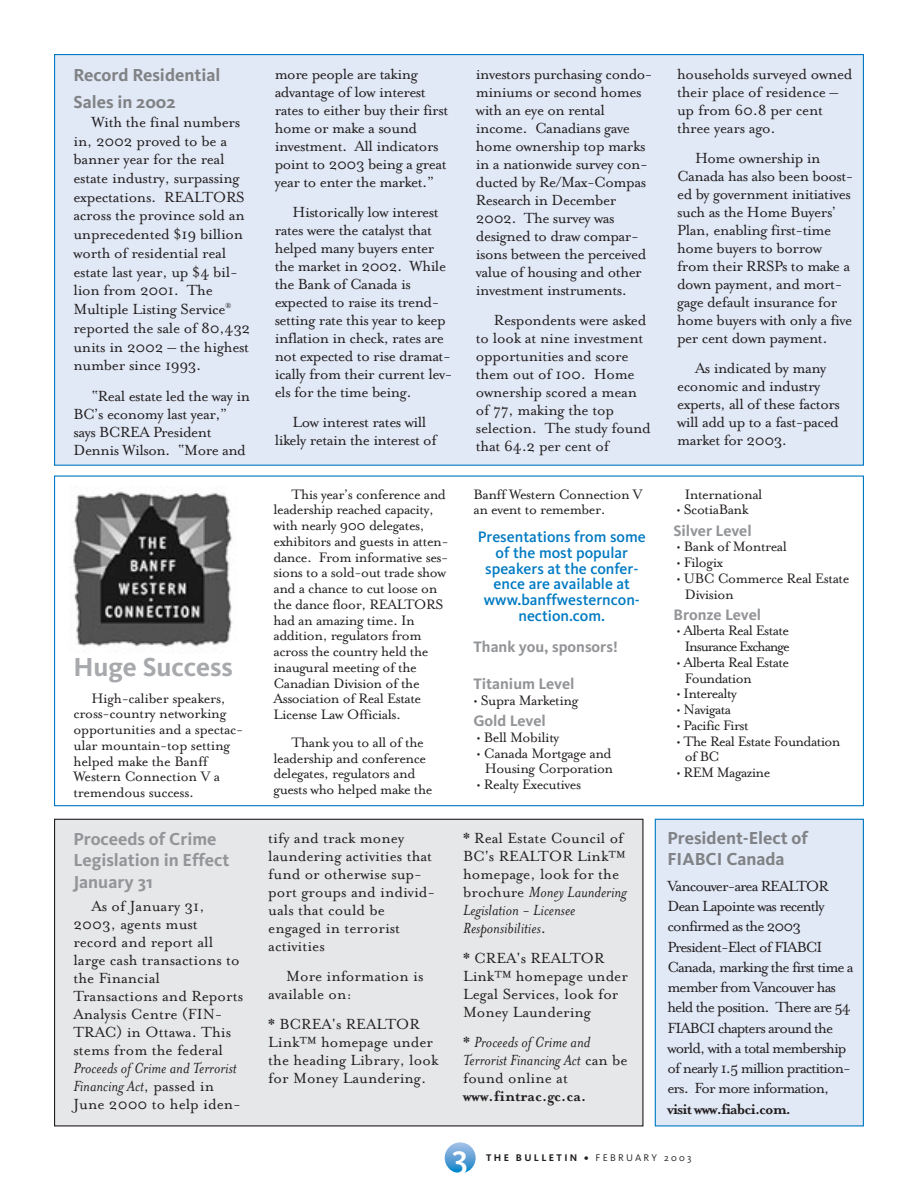
<style>
.page{position:relative;width:918px;height:1188px;background:#fff}
.page>*{position:absolute;margin:0;border:0;box-sizing:border-box;transform-origin:0 0}
.t1{font:500 36px "Kievit";color:#fff}
.t2{font:700 27px "Kievit";color:#a7a9ac}
.t3{font:700 18px/27px "Kievit";color:#808285}
.t4{font:700 18px/21.6px "Kievit";color:#939598}
.t5{font:16.8px/18px "Mrs Eaves Roman";letter-spacing:-.03em;color:#231f20}
.t6{font:16.8px/18px "Mrs Eaves Roman";color:#231f20}
.t7{font:16.8px/20.2px "Mrs Eaves Roman";letter-spacing:-.06em;color:#231f20}
.t8{font:italic 16.8px/18px "Mrs Eaves";color:#231f20}
.t9{font:700 16.8px "Mrs Eaves";letter-spacing:-.06em;color:#231f20}
.t10{font:700 16.8px "Mrs Eaves";color:#231f20}
.t11{font:15.75px/15.8px "Mrs Eaves Roman";letter-spacing:-.03em;color:#231f20}
.t12{font:500 15.75px/15.8px "Kievit";color:#007ac2;text-align:center}
.t13{font:700 15.75px "Kievit";color:#939598}
.t14{font:15.75px/15.8px "Mrs Eaves Roman";letter-spacing:-.07em;color:#231f20;text-align:center}
.t15{font:700 10.05px "Kievit";letter-spacing:.235em;color:#231f20}
.s1{font-family:"Mrs Eaves Roman";font-style:normal}
.s2{font-weight:400}
</style>
<div class="page">
<div style="left:55px;top:55px;width:808px;height:410px;background:#e1e9f6"></div>
<div style="left:55px;top:819px;width:588px;height:307px;background:#e6e7e8"></div>
<div style="left:655px;top:819px;width:208px;height:307px;background:#e1e9f6"></div>
<div style="left:655px;top:819px;width:209px;height:307px;border:1px solid #007ac2"></div>
<svg style="left:445px;top:1142px;width:31px;height:31px"></svg>
<img style="left:73px;top:491px;width:160px;height:156px">
<p class="t3" style="left:73px;top:62px;width:148px">Record Residential<br>Sales in 2002</p>
<p class="t5" style="left:73px;top:112px;width:178px;line-height:18.8px;text-indent:18px">With the final numbers in, 2002 proved to be a banner year for the real estate industry, surpassing expectations. REALTORS across the province sold an unprecedented $19 billion worth of residential real estate last year, up $4 bil&shy;lion from 2001. The<br>Multiple Listing Service<sup>® </sup>reported the sale of 80,432 units in 2002 – the highest number since 1993.</p>
<p class="t5" style="left:73px;top:386px;width:178px;text-indent:18px">“Real estate led the way in<br>BC’s economy last year,” says BCREA President<br>Dennis Wilson. “More and</p>
<h2 class="t2" style="left:73px;top:655px;width:161px">Huge Success</h2>
<p class="t11" style="left:73px;top:689px;width:171px;text-indent:18px">High-caliber speakers, cross-country networking opportunities and a spectac&shy;ular mountain-top setting helped make the Banff<br>Western Connection V a tremendous success.</p>
<p class="t4" style="left:73px;top:828px;width:157px">Proceeds of Crime<br>Legislation in Effect<br>January 31</p>
<p class="t6" style="left:73px;top:896px;width:171px;text-indent:18px">As of January 31,<br>2003, agents must record and report all large cash transactions to the Financial<br>Transactions and Reports<br>Analysis Centre (FIN-<br>TRAC) in Ottawa. This stems from the federal</p>
<p class="t8" style="left:73px;top:1058px;width:165px">Proceeds of Crime and Terrorist<br>Financing Act<span class="s1">, passed in</span></p>
<p class="t6" style="left:73px;top:1094px;width:169px">June 2000 to help iden-</p>
<p class="t5" style="left:275px;top:65px;width:175px">more people are taking advantage of low interest rates to either buy their first home or make a sound investment. All indicators point to 2003 being a great year to enter the market.”</p>
<p class="t5" style="left:275px;top:203px;width:179px;text-indent:18px">Historically low interest rates were the catalyst that helped many buyers enter the market in 2002. While the Bank of Canada is expected to raise its trend&shy;setting rate this year to keep inflation in check, rates are not expected to rise dramat&shy;ically from their current lev&shy;els for the time being.</p>
<p class="t5" style="left:275px;top:413px;width:164px;text-align:center">Low interest rates will likely retain the interest of</p>
<p class="t11" style="left:274px;top:485px;width:177px;text-indent:18px">This year’s conference and leadership reached capacity, with nearly 900 delegates, exhibitors and guests in atten&shy;dance. From informative ses&shy;sions to a sold-out trade show and a chance to cut loose on the dance floor, REALTORS had an amazing time. In addition, regulators from across the country held the inaugural meeting of the<br>Canadian Division of the<br>Association of Real Estate<br>License Law Officials.</p>
<p class="t11" style="left:274px;top:734px;width:160px;text-indent:18px">Thank you to all of the leadership and conference delegates, regulators and guests who helped make the</p>
<p class="t5" style="left:476px;top:65px;width:178px">investors purchasing condo&shy;miniums or second homes with an eye on rental income. Canadians gave home ownership top marks in a nationwide survey con&shy;ducted by Re/Max-Compas<br>Research in December<br>2002. The survey was designed to draw compar&shy;isons between the perceived value of housing and other investment instruments.</p>
<p class="t5" style="left:476px;top:311px;width:177px;text-indent:18px">Respondents were asked to look at nine investment opportunities and score them out of 100. Home ownership scored a mean of 77, making the top selection. The study found that 64.2 per cent of</p>
<p class="t11" style="left:474px;top:485px;width:171px">Banff Western Connection V an event to remember.</p>
<p class="t12" style="left:478px;top:531px;width:169px">Presentations from some of the most popular speakers at the confer&shy;ence are available at www.banffwesterncon&shy;nection.com.</p>
<p class="t13" style="left:473px;top:640px;width:146px">Thank you, sponsors!</p>
<p class="t13" style="left:473px;top:677px;width:103px">Titanium Level</p>
<p class="t11" style="left:474px;top:692px;width:106px">• Supra Marketing</p>
<p class="t13" style="left:473px;top:714px;width:74px">Gold Level</p>
<p class="t11" style="left:477px;top:729px;width:84px">• Bell Mobility</p>
<p class="t11" style="left:477px;top:744px;width:138px;text-align:center">• Canada Mortgage and<br>Housing Corporation</p>
<p class="t11" style="left:477px;top:776px;width:106px">• Realty Executives</p>
<p class="t6" style="left:268px;top:828px;width:168px">tify and track money laundering activities that fund or otherwise sup&shy;port groups and individ&shy;uals that could be engaged in terrorist activities</p>
<p class="t6" style="left:268px;top:966px;width:157px;text-indent:18px">More information is available on:</p>
<p class="t6" style="left:268px;top:1014px;width:172px">* BCREA's REALTOR<br>Link™ homepage under the heading Library, look for Money Laundering.</p>
<p class="t5" style="left:463px;top:828px;width:164px;text-align:justify">* Real Estate Council of BC's REALTOR Link™ homepage, look for the</p>
<p class="t8" style="left:463px;top:882px;width:165px"><span class="s1">brochure</span> Money Laundering<br>Legislation - Licensee<br>Responsibilities<span class="s1">.</span></p>
<p class="t6" style="left:463px;top:948px;width:167px">* CREA's REALTOR<br>Link™ homepage under<br>Legal Services, look for<br>Money Laundering</p>
<p class="t8" style="left:463px;top:1032px;width:166px"><span class="s1">*</span> Proceeds of Crime and<br>Terrorist Financing Act <span class="s1">can be</span></p>
<p class="t6" style="left:463px;top:1068px;width:106px">found online at</p>
<p class="t10" style="left:463px;top:1085px;width:125px">www.fintrac.gc.ca.</p>
<p class="t5" style="left:677px;top:65px;width:177px">households surveyed owned their place of residence – up from 60.8 per cent three years ago.</p>
<p class="t5" style="left:677px;top:149px;width:178px;text-indent:18px">Home ownership in<br>Canada has also been boost&shy;ed by government initiatives such as the Home Buyers’<br>Plan, enabling first-time home buyers to borrow from their RRSPs to make a down payment, and mort&shy;gage default insurance for home buyers with only a five per cent down payment.</p>
<p class="t5" style="left:677px;top:359px;width:164px;text-indent:18px">As indicated by many economic and industry experts, all of these factors will add up to a fast-paced market for 2003.</p>
<p class="t11" style="left:685px;top:485px;width:79px">International</p>
<p class="t11" style="left:677px;top:501px;width:74px">• ScotiaBank</p>
<p class="t13" style="left:674px;top:523px;width:80px">Silver Level</p>
<p class="t11" style="left:677px;top:538px;width:112px">• Bank of Montreal</p>
<p class="t11" style="left:677px;top:554px;width:48px">• Filogix</p>
<p class="t11" style="left:685px;top:570px;width:166px;text-indent:-8px">• UBC Commerce Real Estate<br>Division</p>
<p class="t13" style="left:674px;top:607px;width:89px">Bronze Level</p>
<p class="t14" style="left:677px;top:622px;width:115px">• Alberta Real Estate<br>Insurance Exchange</p>
<p class="t11" style="left:685px;top:654px;width:106px;text-indent:-8px">• Alberta Real Estate<br>Foundation</p>
<p class="t11" style="left:677px;top:685px;width:62px">• Interealty</p>
<p class="t11" style="left:677px;top:701px;width:56px">• Navigata</p>
<p class="t11" style="left:677px;top:717px;width:74px">• Pacific First</p>
<p class="t11" style="left:685px;top:732px;width:157px;text-indent:-8px">• The Real Estate Foundation of BC</p>
<p class="t11" style="left:677px;top:764px;width:95px">• REM Magazine</p>
<p class="t3" style="left:667px;top:828px;width:142px;line-height:21.6px">President-Elect of<br>FIABCI Canada</p>
<p class="t7" style="left:667px;top:875px;width:188px">Vancouver-area REALTOR<br>Dean Lapointe was recently confirmed as the 2003<br>President-Elect of FIABCI<br>Canada, marking the first time a member from Vancouver has held the position. There are 54<br>FIABCI chapters around the world, with a total membership of nearly 1.5 million practition&shy;ers. For more information,</p>
<p class="t9" style="left:667px;top:1098px;width:125px">visit www.fiabci.com.</p>
<h1 class="t1" style="left:452px;top:1141px;width:17px">3</h1>
<p class="t15" style="left:486px;top:1153px;width:207px">THE BULLETIN • <span class="s2">FEBRUARY 2003</span></p>
</div>
